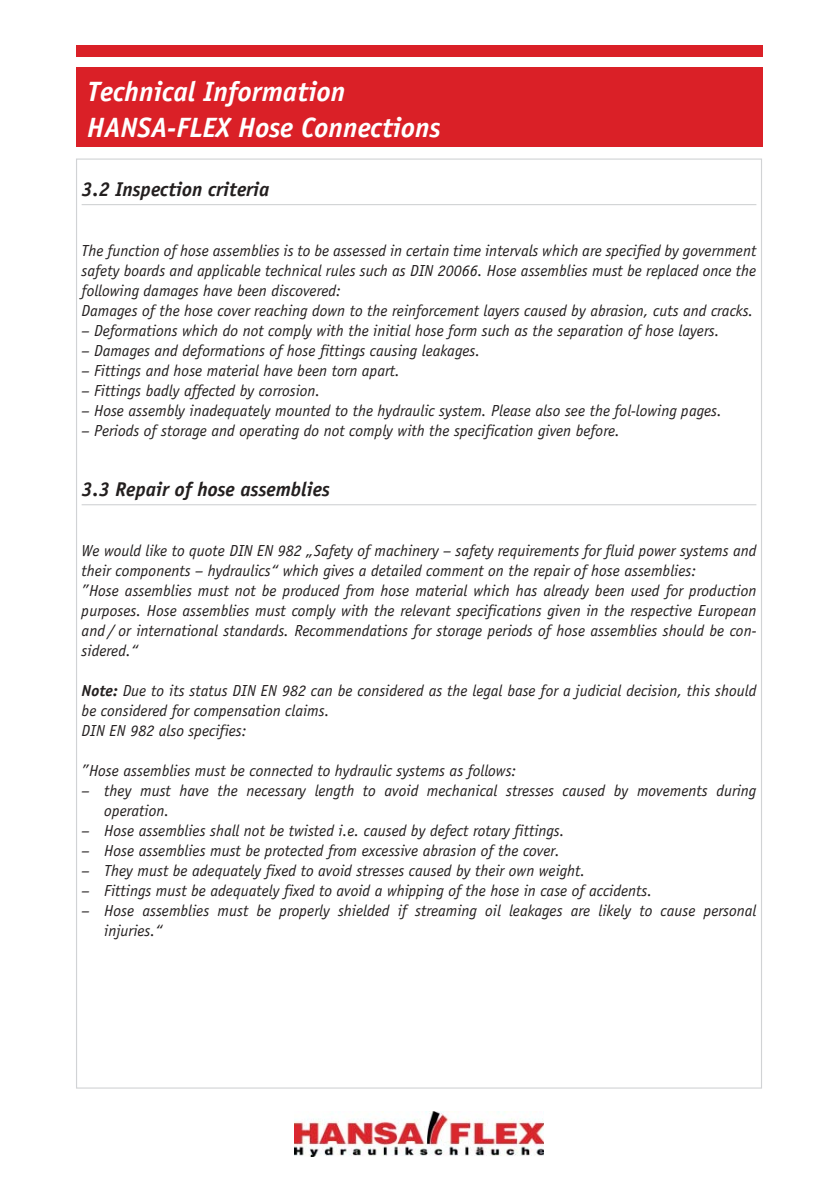
<style>
.page{position:relative;width:839px;height:1191px;background:#fff}
.page>*{position:absolute;margin:0;border:0;box-sizing:border-box;transform-origin:0 0}
.t1{font:italic 700 28px/35.6px "Officina Sans";color:#fff}
.t2{font:italic 700 20px "Officina Sans";color:#231f1f}
.t3{font:italic 16px/20px "Officina Sans";color:#231f1f}
.s1{font-weight:700}
</style>
<div class="page">
<div style="left:76px;top:45px;width:686px;height:11px;background:#da2027"></div>
<div style="left:76px;top:68px;width:686px;height:79px;background:#da2027"></div>
<img style="left:294px;top:1111px;width:250px;height:45px">
<hr style="left:82px;top:204px;width:674px;height:1px;background:#d1d3d5">
<hr style="left:82px;top:504px;width:674px;height:1px;background:#d1d3d5">
<h1 class="t1" style="left:87px;top:76px;width:355px">Technical Information<br>HANSA-FLEX Hose Connections</h1>
<p class="t2" style="left:82px;top:181px;width:189px">3.2 Inspection criteria</p>
<p class="t3" style="left:82px;top:241px;width:676px">The function of hose assemblies is to be assessed in certain time intervals which are specified by government safety boards and applicable technical rules such as DIN 20066. Hose assemblies must be replaced once the following damages have been discovered:<br>Damages of the hose cover reaching down to the reinforcement layers caused by abrasion, cuts and cracks.</p>
<p class="t3" style="left:82px;top:321px;width:639px">– Deformations which do not comply with the initial hose form such as the separation of hose layers.</p>
<p class="t3" style="left:82px;top:341px;width:400px">– Damages and deformations of hose fittings causing leakages.</p>
<p class="t3" style="left:82px;top:361px;width:320px">– Fittings and hose material have been torn apart.</p>
<p class="t3" style="left:82px;top:381px;width:240px">– Fittings badly affected by corrosion.</p>
<p class="t3" style="left:82px;top:401px;width:642px">– Hose assembly inadequately mounted to the hydraulic system. Please also see the fol-lowing pages.</p>
<p class="t3" style="left:82px;top:421px;width:540px">– Periods of storage and operating do not comply with the specification given before.</p>
<p class="t2" style="left:82px;top:481px;width:250px">3.3 Repair of hose assemblies</p>
<p class="t3" style="left:82px;top:541px;width:676px">We would like to quote DIN EN 982 „Safety of machinery – safety requirements for fluid power systems and their components – hydraulics“ which gives a detailed comment on the repair of hose assemblies:<br>”Hose assemblies must not be produced from hose material which has already been used for production purposes. Hose assemblies must comply with the relevant specifications given in the respective European and / or international standards. Recommendations for storage periods of hose assemblies should be con&shy;sidered.“</p>
<p class="t3" style="left:82px;top:681px;width:676px"><span class="s1">Note:</span> Due to its status DIN EN 982 can be considered as the legal base for a judicial decision, this should be considered for compensation claims.<br>DIN EN 982 also specifies:</p>
<p class="t3" style="left:82px;top:761px;width:436px">”Hose assemblies must be connected to hydraulic systems as follows:</p>
<p class="t3" style="left:104px;top:781px;width:653px;text-indent:-23px">– they must have the necessary length to avoid mechanical stresses caused by movements during operation.</p>
<p class="t3" style="left:82px;top:821px;width:484px">– Hose assemblies shall not be twisted i.e. caused by defect rotary fittings.</p>
<p class="t3" style="left:82px;top:841px;width:480px">– Hose assemblies must be protected from excessive abrasion of the cover.</p>
<p class="t3" style="left:82px;top:861px;width:505px">– They must be adequately fixed to avoid stresses caused by their own weight.</p>
<p class="t3" style="left:82px;top:881px;width:572px">– Fittings must be adequately fixed to avoid a whipping of the hose in case of accidents.</p>
<p class="t3" style="left:104px;top:901px;width:653px;text-indent:-23px">– Hose assemblies must be properly shielded if streaming oil leakages are likely to cause personal injuries.“</p>
</div>
